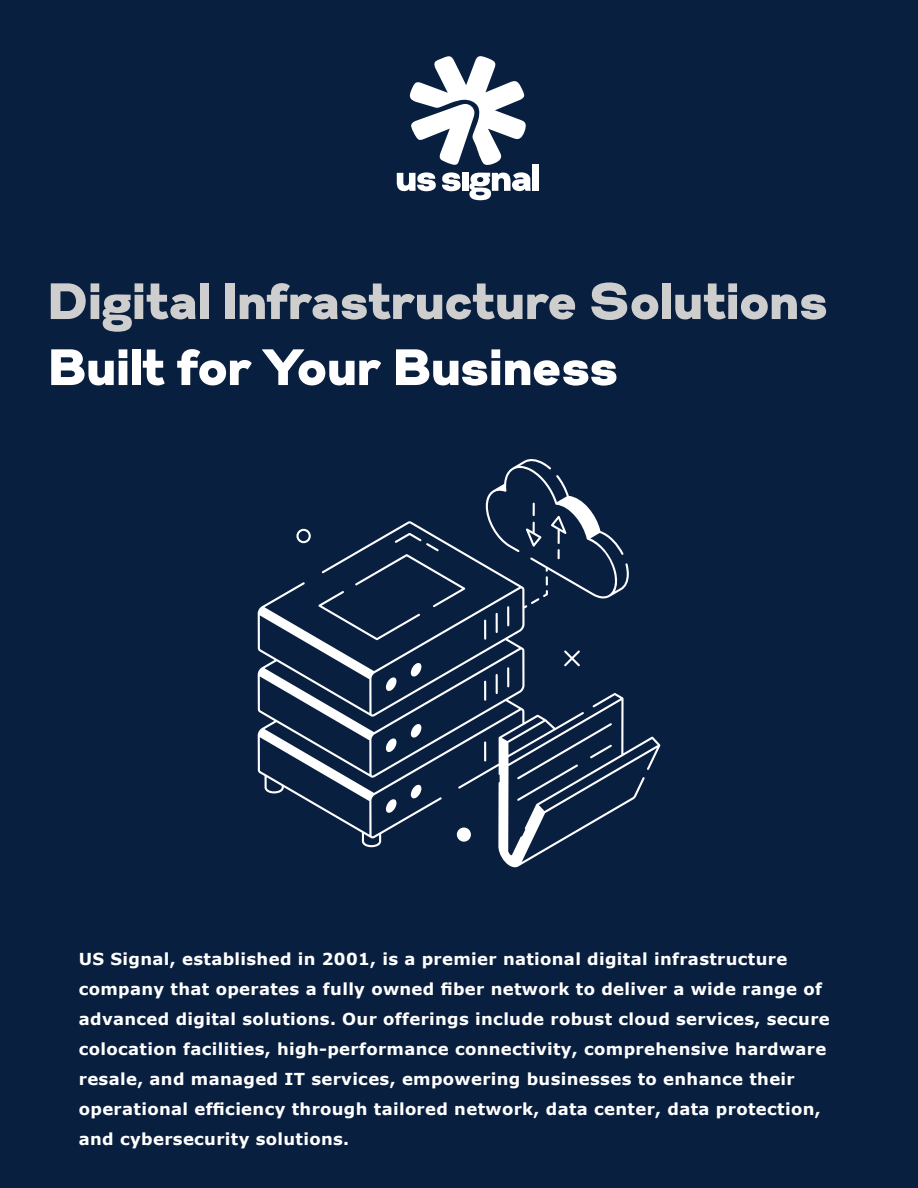
<style>
.page{position:relative;width:918px;height:1188px;background:#091f3f}
.page>*{position:absolute;margin:0;border:0;box-sizing:border-box;transform-origin:0 0}
.t1{font:51px "Gabriel Sans Black";letter-spacing:.01em;color:#cecece}
.t2{font:51px "Gabriel Sans Black";letter-spacing:.01em;color:#fff}
.t3{font:700 16.5px/30px "Verdana";letter-spacing:.02em;color:#fff}
</style>
<div class="page">
<svg style="left:486px;top:459px;width:111px;height:62px"></svg>
<svg style="left:257px;top:521px;width:404px;height:347px"></svg>
<svg style="left:499px;top:723px;width:113px;height:144px"></svg>
<svg style="left:397px;top:56px;width:134px;height:144px"></svg>
<div style="left:533px;top:164px;width:6px;height:27px;background:#fff"></div>
<h1 class="t1" style="left:50px;top:279px;width:780px">Digital Infrastructure Solutions</h1>
<h1 class="t2" style="left:50px;top:345px;width:571px">Built for Your Business</h1>
<p class="t3" style="left:79px;top:945px;width:752px">US Signal, established in 2001, is a premier national digital infrastructure company that operates a fully owned fiber network to deliver a wide range of advanced digital solutions. Our offerings include robust cloud services, secure colocation facilities, high-performance connectivity, comprehensive hardware resale, and managed IT services, empowering businesses to enhance their operational efficiency through tailored network, data center, data protection, and cybersecurity solutions.</p>
</div>
